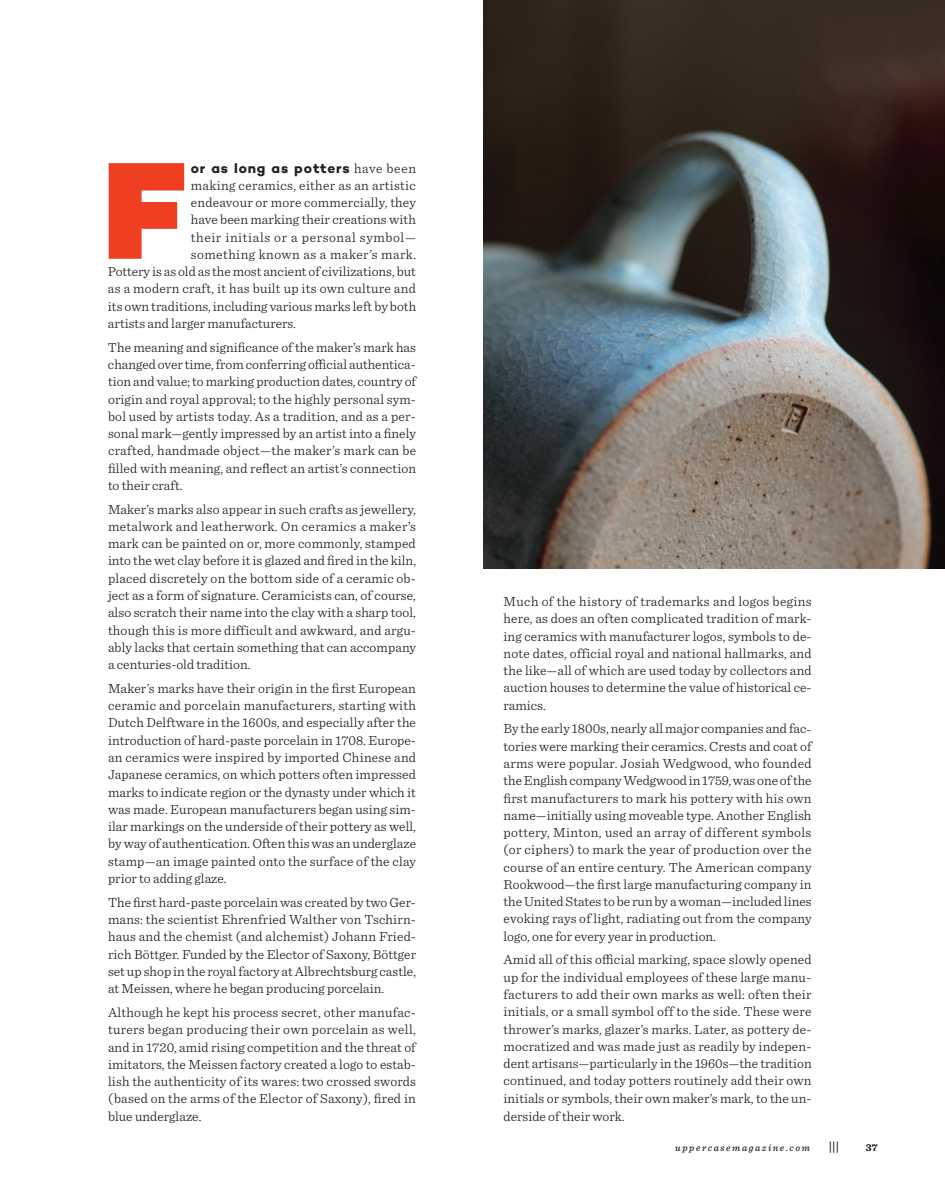
<style>
.page{position:relative;width:945px;height:1188px;background:#fff}
.page>*{position:absolute;margin:0;border:0;box-sizing:border-box;transform-origin:0 0}
.t1{font:900 140.7px "Campton";color:#ef3e22}
.t2{font:300 13.8px/17.2px "Sentinel";letter-spacing:.005em;color:#231f20;text-align:justify}
.t3{font:300 13.8px "Sentinel";letter-spacing:.025em;color:#231f20}
.t4{font:300 13.8px "Sentinel";letter-spacing:.045em;color:#231f20}
.t5{font:300 13.8px "Sentinel";letter-spacing:.035em;color:#231f20}
.t6{font:700 13.8px "Campton";letter-spacing:.06em;color:#231f20}
.t7{font:12.3px "Bauer Grotesk Pro";color:#231f20}
.t8{font:700 10.5px "Sentinel";color:#231f20}
.t9{font:italic 500 9.75px "Sentinel";letter-spacing:.16em;color:#231f20}
.s1{font-family:"Sentinel";font-weight:300}
</style>
<div class="page">
<img style="left:483px;top:0;width:462px;height:569px">
<h1 class="t1" style="left:103px;top:121px;width:83px">F</h1>
<p class="t6" style="left:191px;top:159px;width:227px">or as long as potters <span class="s1">have been</span></p>
<p class="t3" style="left:191px;top:175px;width:227px">making ceramics, either as an artistic</p>
<p class="t2" style="left:191px;top:193px;width:227px">endeavour or more commercially, they</p>
<p class="t2" style="left:191px;top:210px;width:226px">have been marking their creations with</p>
<p class="t4" style="left:191px;top:227px;width:227px">their initials or a personal symbol—</p>
<p class="t5" style="left:191px;top:244px;width:227px">something known as a maker’s mark.</p>
<p class="t2" style="left:108px;top:262px;width:309px">Pottery is as old as the most ancient of civilizations, but</p>
<p class="t2" style="left:108px;top:279px;width:309px">as a modern craft, it has built up its own culture and</p>
<p class="t2" style="left:108px;top:296px;width:310px">its own traditions, including various marks left by both</p>
<p class="t2" style="left:108px;top:314px;width:189px">artists and larger manufacturers.</p>
<p class="t2" style="left:108px;top:338px;width:310px">The meaning and significance of the maker’s mark has changed over time, from conferring official authentica&shy;tion and value; to marking production dates, country of origin and royal approval; to the highly personal sym&shy;bol used by artists today. As a tradition, and as a per&shy;sonal mark—gently impressed by an artist into a finely crafted, handmade object—the maker’s mark can be filled with meaning, and reflect an artist’s connection to their craft.</p>
<p class="t2" style="left:108px;top:500px;width:310px">Maker’s marks also appear in such crafts as jewellery, metalwork and leatherwork. On ceramics a maker’s mark can be painted on or, more commonly, stamped into the wet clay before it is glazed and fired in the kiln, placed discretely on the bottom side of a ceramic ob&shy;ject as a form of signature. Ceramicists can, of course, also scratch their name into the clay with a sharp tool, though this is more difficult and awkward, and argu&shy;ably lacks that certain something that can accompany a centuries-old tradition.</p>
<p class="t2" style="left:108px;top:679px;width:310px">Maker’s marks have their origin in the first European ceramic and porcelain manufacturers, starting with Dutch Delftware in the 1600s, and especially after the introduction of hard-paste porcelain in 1708. Europe&shy;an ceramics were inspired by imported Chinese and Japanese ceramics, on which potters often impressed marks to indicate region or the dynasty under which it was made. European manufacturers began using sim&shy;ilar markings on the underside of their pottery as well, by way of authentication. Often this was an underglaze stamp—an image painted onto the surface of the clay prior to adding glaze.</p>
<p class="t2" style="left:108px;top:893px;width:310px">The first hard-paste porcelain was created by two Ger&shy;mans: the scientist Ehrenfried Walther von Tschirn&shy;haus and the chemist (and alchemist) Johann Fried&shy;rich Böttger. Funded by the Elector of Saxony, Böttger set up shop in the royal factory at Albrechtsburg castle, at Meissen, where he began producing porcelain.</p>
<p class="t2" style="left:108px;top:1003px;width:310px">Although he kept his process secret, other manufac&shy;turers began producing their own porcelain as well, and in 1720, amid rising competition and the threat of imitators, the Meissen factory created a logo to estab&shy;lish the authenticity of its wares: two crossed swords (based on the arms of the Elector of Saxony), fired in blue underglaze.</p>
<p class="t2" style="left:504px;top:592px;width:310px">Much of the history of trademarks and logos begins here, as does an often complicated tradition of mark&shy;ing ceramics with manufacturer logos, symbols to de&shy;note dates, official royal and national hallmarks, and the like—all of which are used today by collectors and auction houses to determine the value of historical ce&shy;ramics.</p>
<p class="t2" style="left:504px;top:719px;width:310px">By the early 1800s, nearly all major companies and fac&shy;tories were marking their ceramics. Crests and coat of arms were popular. Josiah Wedgwood, who founded the English company Wedgwood in 1759, was one of the first manufacturers to mark his pottery with his own name—initially using moveable type. Another English pottery, Minton, used an array of different symbols (or ciphers) to mark the year of production over the course of an entire century. The American company Rookwood—the first large manufacturing company in the United States to be run by a woman—included lines evoking rays of light, radiating out from the company logo, one for every year in production.</p>
<p class="t2" style="left:504px;top:950px;width:310px">Amid all of this official marking, space slowly opened up for the individual employees of these large manu&shy;facturers to add their own marks as well: often their initials, or a small symbol off to the side. These were thrower’s marks, glazer’s marks. Later, as pottery de&shy;mocratized and was made just as readily by indepen&shy;dent artisans—particularly in the 1960s—the tradition continued, and today potters routinely add their own initials or symbols, their own maker’s mark, to the un&shy;derside of their work.</p>
<p class="t9" style="left:675px;top:1140px;width:136px">uppercasemagazine.com</p>
<p class="t7" style="left:828px;top:1137px;width:13px">|||</p>
<p class="t8" style="left:866px;top:1139px;width:13px">37</p>
</div>
